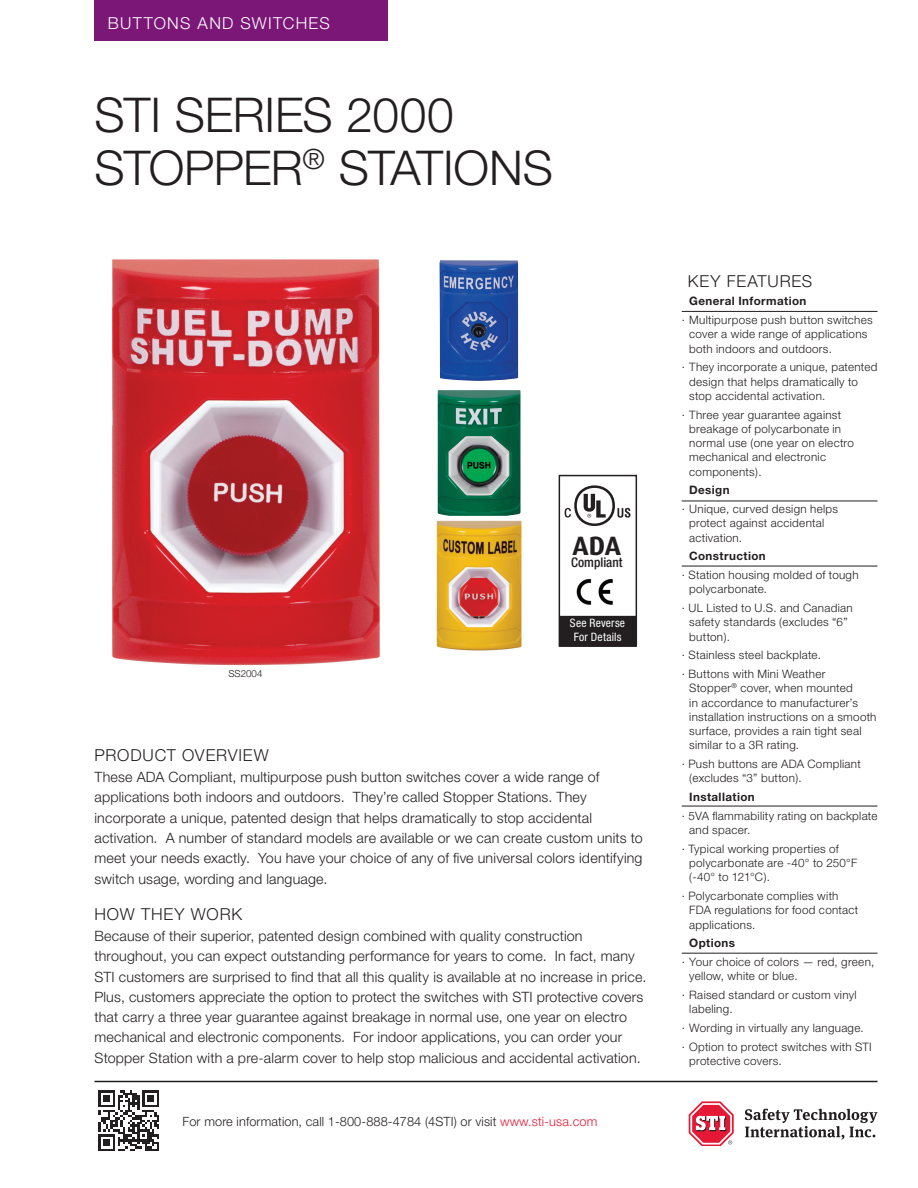
<style>
.page{position:relative;width:918px;height:1188px;background:#fff}
.page>*{position:absolute;margin:0;border:0;box-sizing:border-box;transform-origin:0 0}
.t1{font:300 48px/52.5px "Helvetica Neue";letter-spacing:-.015em;color:#231f20}
.t2{font:700 26.55px "Dax";color:#231f20}
.t3{font:700 26.55px "Dax";color:#fff}
.t4{font:300 16.5px "Helvetica Neue";letter-spacing:.055em;color:#231f20}
.t5{font:300 16.5px "Helvetica Neue";letter-spacing:.075em;color:#fff}
.t6{font:300 14.25px/20.2px "Helvetica Neue";letter-spacing:.015em;color:#231f20}
.t7{font:500 condensed 13.2px "Helvetica Neue";color:#231f20}
.t8{font:500 condensed 13.2px "Helvetica Neue";color:#fff}
.t9{font:300 12.75px "Helvetica Neue";letter-spacing:.01em;color:#231f20}
.t10{font:300 11.7px/14.2px "Helvetica Neue";letter-spacing:.025em;color:#231f20}
.t11{font:700 11.7px "Helvetica Neue";letter-spacing:.035em;color:#231f20}
.t12{font:condensed 11.7px/13.5px "Helvetica Neue";letter-spacing:.02em;color:#fff;text-align:center}
.t13{font:300 9.75px "Helvetica Neue";color:#231f20}
.s1{color:#e51836}
</style>
<div class="page">
<div style="left:94px;top:0;width:294px;height:40px;background:#7a1777"></div>
<hr style="left:94px;top:1081px;width:784px;height:1px;background:#231f20">
<svg style="left:745px;top:1109px;width:132px;height:30px"></svg>
<svg style="left:689px;top:1101px;width:45px;height:45px"></svg>
<svg style="left:98px;top:1090px;width:61px;height:61px"></svg>
<hr style="left:682px;top:501px;width:196px;height:1px;background:#231f20">
<hr style="left:682px;top:953px;width:196px;height:1px;background:#231f20">
<hr style="left:682px;top:806px;width:196px;height:1px;background:#231f20">
<hr style="left:682px;top:566px;width:196px;height:1px;background:#231f20">
<hr style="left:682px;top:311px;width:196px;height:1px;background:#231f20">
<img style="left:112px;top:259px;width:268px;height:407px">
<img style="left:440px;top:260px;width:78px;height:121px">
<img style="left:438px;top:390px;width:83px;height:126px">
<img style="left:436px;top:520px;width:86px;height:131px">
<div style="left:560px;top:617px;width:76px;height:29px;background:#231f20"></div>
<div style="left:559px;top:616px;width:77px;height:31px;border:2px solid #231f20"></div>
<svg style="left:565px;top:485px;width:66px;height:41px"></svg>
<div style="left:559px;top:475px;width:78px;height:172px;border:2px solid #231f20"></div>
<img style="left:576px;top:578px;width:37px;height:27px">
<h3 class="t5" style="left:108px;top:13px;width:223px">BUTTONS AND SWITCHES</h3>
<h1 class="t1" style="left:94px;top:88px;width:460px">STI SERIES 2000<br>STOPPER<sup>®</sup> STATIONS</h1>
<p class="t13" style="left:228px;top:668px;width:35px">SS2004</p>
<h2 class="t2" style="left:573px;top:531px;width:50px">ADA</h2>
<p class="t7" style="left:571px;top:554px;width:53px">Compliant</p>
<h2 class="t3" style="left:576px;top:610px;width:50px">ADA</h2>
<p class="t8" style="left:574px;top:634px;width:53px">Compliant</p>
<p class="t12" style="left:570px;top:616px;width:57px">See Reverse<br>For Details</p>
<h3 class="t4" style="left:94px;top:745px;width:176px">PRODUCT OVERVIEW</h3>
<p class="t6" style="left:94px;top:767px;width:550px">These ADA Compliant, multipurpose push button switches cover a wide range of applications both indoors and outdoors. They’re called Stopper Stations. They incorporate a unique, patented design that helps dramatically to stop accidental activation. A number of standard models are available or we can create custom units to meet your needs exactly. You have your choice of any of five universal colors identifying switch usage, wording and language.</p>
<h3 class="t4" style="left:94px;top:904px;width:149px">HOW THEY WORK</h3>
<p class="t6" style="left:94px;top:926px;width:553px">Because of their superior, patented design combined with quality construction throughout, you can expect outstanding performance for years to come. In fact, many STI customers are surprised to find that all this quality is available at no increase in price.<br>Plus, customers appreciate the option to protect the switches with STI protective covers that carry a three year guarantee against breakage in normal use, one year on electro mechanical and electronic components. For indoor applications, you can order your Stopper Station with a pre-alarm cover to help stop malicious and accidental activation.</p>
<p class="t9" style="left:183px;top:1113px;width:416px">For more information, call 1-800-888-4784 (4STI) or visit <span class="s1">www.sti-usa.com</span></p>
<h3 class="t4" style="left:688px;top:271px;width:50px">KEY featu</h3>
<h3 class="t4" style="left:780px;top:271px;width:23px">res</h3>
<p class="t11" style="left:689px;top:294px;width:119px">General Information</p>
<p class="t10" style="left:689px;top:312px;width:185px;text-indent:-7px">· Multipurpose push button switches cover a wide range of applications both indoors and outdoors.</p>
<p class="t10" style="left:689px;top:360px;width:190px;text-indent:-7px">· They incorporate a unique, patented design that helps dramatically to stop accidental activation.</p>
<p class="t10" style="left:689px;top:407px;width:166px;text-indent:-7px">· Three year guarantee against breakage of polycarbonate in normal use (one year on electro mechanical and electronic components).</p>
<p class="t11" style="left:689px;top:483px;width:42px">Design</p>
<p class="t10" style="left:689px;top:501px;width:150px;text-indent:-7px">· Unique, curved design helps protect against accidental activation.</p>
<p class="t11" style="left:689px;top:549px;width:78px">Construction</p>
<p class="t10" style="left:689px;top:568px;width:171px;text-indent:-7px">· Station housing molded of tough polycarbonate.</p>
<p class="t10" style="left:689px;top:601px;width:165px;text-indent:-7px">· UL Listed to U.S. and Canadian safety standards (excludes “6” button).</p>
<p class="t10" style="left:682px;top:646px;width:145px;line-height:18.8px">· Stainless steel backplate. · Buttons with Mini Weather</p>
<p class="t10" style="left:689px;top:681px;width:189px">Stopper<sup>®</sup> cover, when mounted<br>in accordance to manufacturer’s installation instructions on a smooth surface, provides a rain tight seal similar to a 3R rating.</p>
<p class="t10" style="left:689px;top:756px;width:173px;text-indent:-7px">· Push buttons are ADA Compliant (excludes “3” button).</p>
<p class="t11" style="left:689px;top:790px;width:67px">Installation</p>
<p class="t10" style="left:689px;top:808px;width:190px;text-indent:-7px">· 5VA flammability rating on backplate and spacer.</p>
<p class="t10" style="left:689px;top:841px;width:170px;text-indent:-7px">· Typical working properties of polycarbonate are -40° to 250°F (-40° to 121°C).</p>
<p class="t10" style="left:689px;top:888px;width:171px;text-indent:-7px">· Polycarbonate complies with<br>FDA regulations for food contact applications.</p>
<p class="t11" style="left:689px;top:936px;width:47px">Options</p>
<p class="t10" style="left:689px;top:955px;width:187px;text-indent:-7px">· Your choice of colors — red, green, yellow, white or blue.</p>
<p class="t10" style="left:689px;top:988px;width:169px;text-indent:-7px">· Raised standard or custom vinyl labeling.</p>
<p class="t10" style="left:682px;top:1018px;width:192px;line-height:18.8px">· Wording in virtually any language.<br>· Option to protect switches with STI</p>
<p class="t10" style="left:689px;top:1054px;width:94px">protective covers.</p>
</div>
